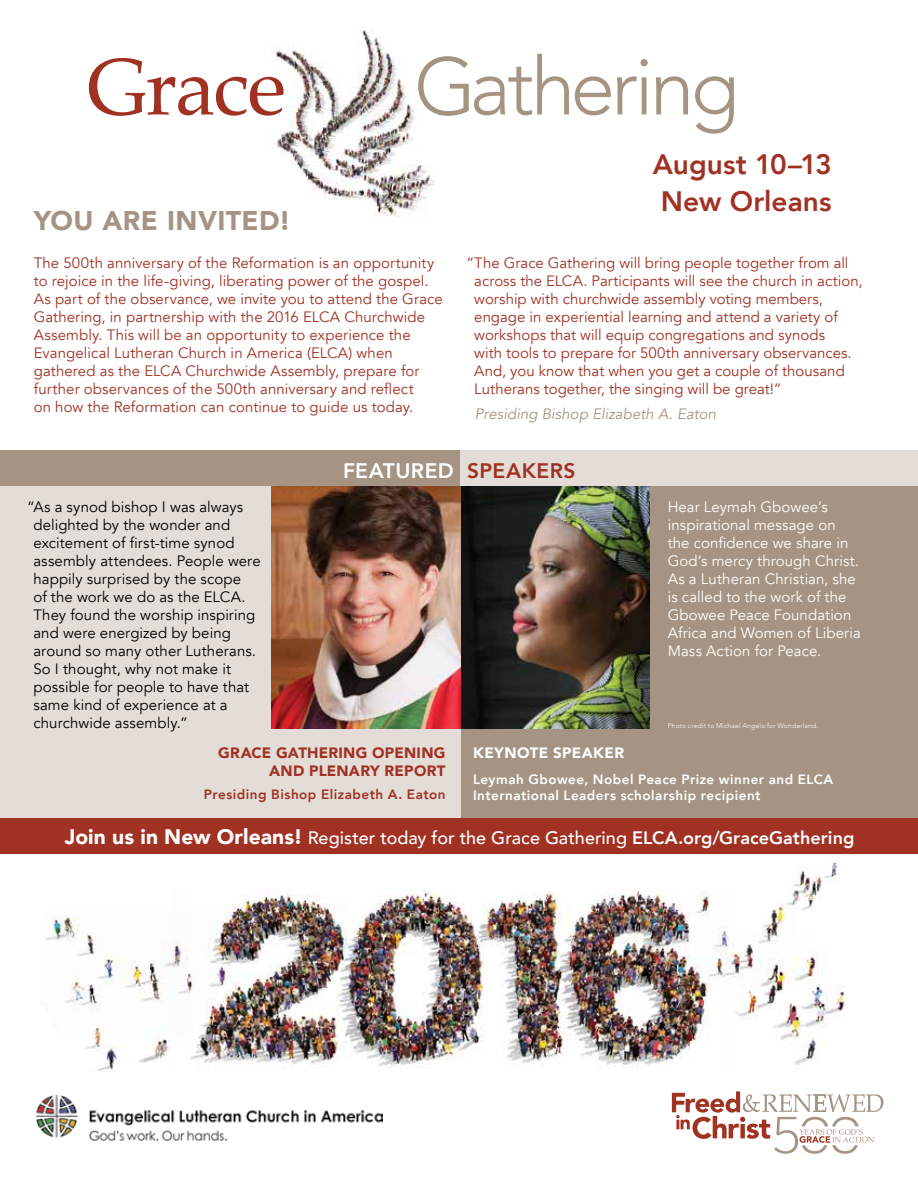
<style>
.page{position:relative;width:918px;height:1188px;background:#fff}
.page>*{position:absolute;margin:0;border:0;box-sizing:border-box;transform-origin:0 0}
.t1{font:300 80.25px "Avenir";letter-spacing:-.05em;color:#a59482}
.t2{font:80.25px "Palatino Linotype";letter-spacing:-.025em;color:#a03123}
.t3{font:800 28.05px/37.3px "Avenir";color:#a03123}
.t4{font:900 27px "Avenir";letter-spacing:.015em;color:#a59483}
.t5{font:800 21px "Avenir";letter-spacing:.02em;color:#fff}
.t6{font:500 18px "Avenir";color:#fff}
.t7{font:15px/18px "Avenir";letter-spacing:.005em;color:#a03123}
.t8{font:15px/18px "Avenir";letter-spacing:.005em;color:#000}
.t9{font:15px/18px "Avenir";letter-spacing:.005em;color:#fff}
.t10{font:900 15px/18px "Avenir";letter-spacing:.015em;color:#a03123;text-align:right}
.t11{font:italic 15px "Avenir";letter-spacing:.005em;color:#a59483}
.t12{font:900 15px "Avenir";letter-spacing:.025em;color:#fff}
.t13{font:800 13.5px/16.2px "Avenir";letter-spacing:.035em;color:#fff}
.t14{font:800 13.5px "Avenir";letter-spacing:.035em;color:#a03123}
.t15{font:300 6.75px "Avenir";letter-spacing:.03em;color:#fff}
.s1{color:#a03123}
.s2{font-weight:900;font-size:21px}
.s3{font-weight:800}
</style>
<div class="page">
<img style="left:233px;top:888px;width:476px;height:180px">
<img style="left:86px;top:909px;width:164px;height:162px">
<img style="left:735px;top:987px;width:111px;height:78px">
<img style="left:694px;top:862px;width:149px;height:125px">
<img style="left:45px;top:909px;width:143px;height:125px">
<svg style="left:672px;top:1091px;width:212px;height:63px"></svg>
<img style="left:37px;top:1095px;width:346px;height:46px">
<img style="left:272px;top:30px;width:163px;height:187px">
<div style="left:461px;top:450px;width:457px;height:386px;background:#a59483"></div>
<div style="left:0;top:450px;width:461px;height:386px;background:#e4ddd7"></div>
<img style="left:272px;top:485px;width:378px;height:243px">
<div style="left:0;top:819px;width:918px;height:35px;background:#a03123"></div>
<div style="left:0;top:450px;width:461px;height:35px;background:#a59483"></div>
<div style="left:461px;top:450px;width:457px;height:35px;background:#e4ddd7"></div>
<h1 class="t2" style="left:86px;top:30px;width:201px">Grace</h1>
<h1 class="t1" style="left:414px;top:39px;width:327px">Gathering</h1>
<h2 class="t3" style="left:653px;top:145px;width:180px">August 10–13<br>New Orleans</h2>
<h3 class="t4" style="left:34px;top:198px;width:259px">YOU ARE INVITED!</h3>
<p class="t7" style="left:34px;top:254px;width:411px">The 500th anniversary of the Reformation is an opportunity to rejoice in the life-giving, liberating power of the gospel.<br>As part of the observance, we invite you to attend the Grace Gathering, in partnership with the 2016 ELCA Churchwide Assembly. This will be an opportunity to experience the Evangelical Lutheran Church in America (ELCA) when gathered as the ELCA Churchwide Assembly, prepare for further observances of the 500th anniversary and reflect<br>on how the Reformation can continue to guide us today.</p>
<p class="t7" style="left:474px;top:254px;width:390px;text-indent:-8px">“The Grace Gathering will bring people together from all across the ELCA. Participants will see the church in action, worship with churchwide assembly voting members, engage in experiential learning and attend a variety of workshops that will equip congregations and synods<br>with tools to prepare for 500th anniversary observances.<br>And, you know that when you get a couple of thousand Lutherans together, the singing will be great!”</p>
<p class="t11" style="left:475px;top:405px;width:243px">Presiding Bishop Elizabeth A. Eaton</p>
<p class="t8" style="left:33px;top:498px;width:229px;text-indent:-6px">“As a synod bishop I was always delighted by the wonder and excitement of first-time synod assembly attendees. People were happily surprised by the scope<br>of the work we do as the ELCA.<br>They found the worship inspiring and were energized by being around so many other Lutherans.<br>So I thought, why not make it possible for people to have that same kind of experience at a churchwide assembly.”</p>
<h3 class="t5" style="left:343px;top:454px;width:234px">FEATURED <span class="s1">SPEAKERS</span></h3>
<p class="t9" style="left:668px;top:498px;width:195px">Hear Leymah Gbowee’s inspirational message on the confidence we share in<br>God’s mercy through Christ.<br>As a Lutheran Christian, she is called to the work of the<br>Gbowee Peace Foundation<br>Africa and Women of Liberia<br>Mass Action for Peace.</p>
<p class="t15" style="left:668px;top:722px;width:152px">Photo credit to Michael Angelo for Wonderland.</p>
<p class="t10" style="left:218px;top:743px;width:229px">GRACE GATHERING OPENING<br>AND PLENARY REPORT</p>
<p class="t14" style="left:204px;top:784px;width:243px">Presiding Bishop Elizabeth A. Eaton</p>
<p class="t12" style="left:473px;top:740px;width:153px">KEYNOTE SPEAKER</p>
<p class="t13" style="left:473px;top:771px;width:362px">Leymah Gbowee, Nobel Peace Prize winner and ELCA<br>International Leaders scholarship recipient</p>
<p class="t6" style="left:65px;top:822px;width:791px"><span class="s2">Join us in New Orleans!</span> Register today for the Grace Gathering <span class="s3">ELCA.org/GraceGathering</span></p>
</div>
